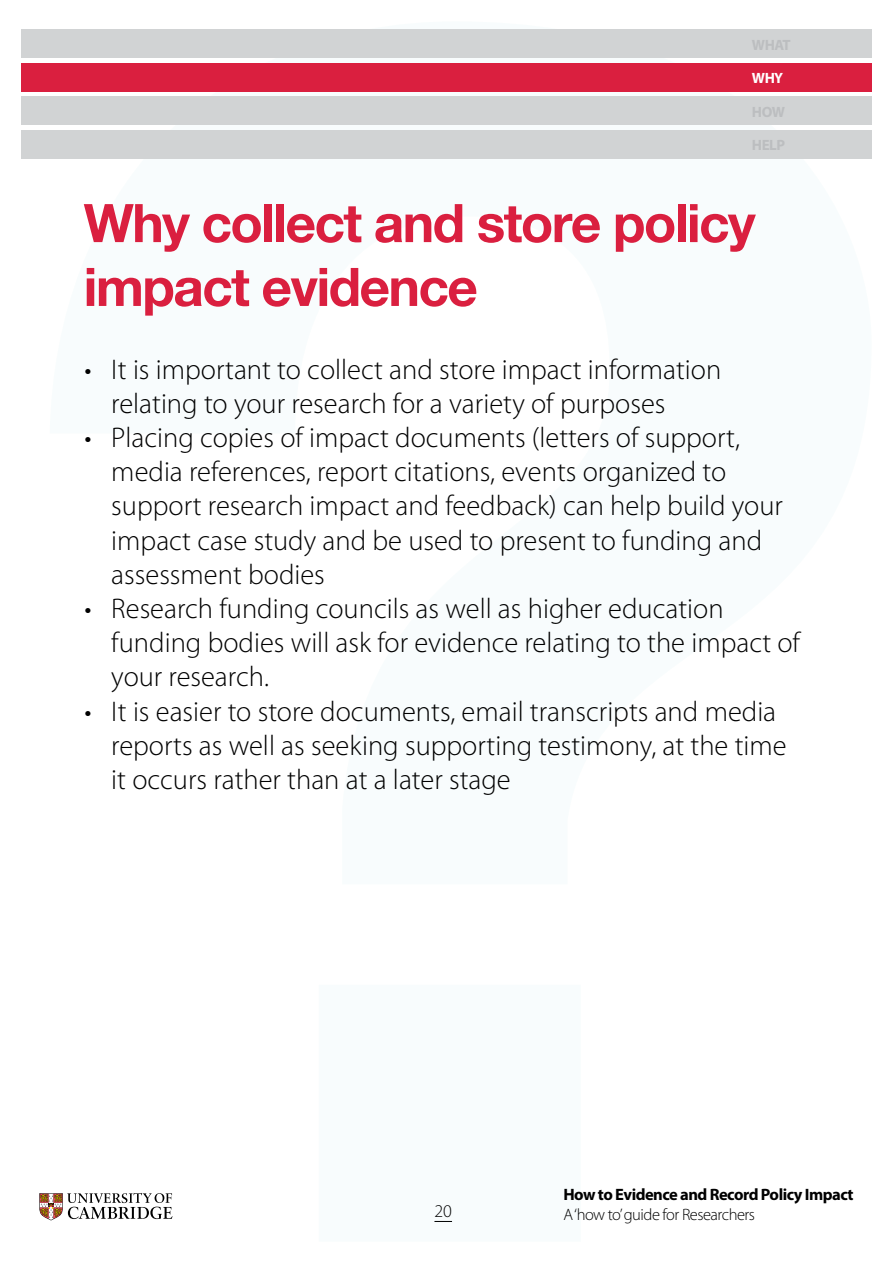
<style>
.page{position:relative;width:893px;height:1263px;background:#fff}
.page>*{position:absolute;margin:0;border:0;box-sizing:border-box;transform-origin:0 0}
.t1{font:700 53.25px/63.9px "Helvetica Neue LT Pro";letter-spacing:-.03em;color:#da1f3f}
.t2{font:300 28.5px/34.2px "Myriad Pro";color:#000}
.t3{font:300 18px "Myriad Pro";color:#000}
.t4{font:700 16.5px "Myriad Pro";letter-spacing:-.03em;color:#000}
.t5{font:300 16.5px "Myriad Pro";letter-spacing:-.03em;color:#000}
.t6{font:700 14.85px "Myriad Pro";letter-spacing:-.03em;color:#bcbec0}
.t7{font:700 14.85px "Myriad Pro";color:#fff}
</style>
<div class="page">
<div style="left:21px;top:30px;width:851px;height:28px;background:#d1d3d4"></div>
<div style="left:21px;top:63px;width:851px;height:29px;background:#da1f3f"></div>
<div style="left:21px;top:97px;width:851px;height:28px;background:#d1d3d4"></div>
<div style="left:21px;top:130px;width:851px;height:29px;background:#d1d3d4"></div>
<svg style="left:434px;top:1221px;width:18px;height:1px"></svg>
<svg style="left:39px;top:1193px;width:133px;height:27px"></svg>
<p class="t6" style="left:752px;top:35px;width:40px">WHAT</p>
<p class="t7" style="left:752px;top:68px;width:33px">WHY</p>
<p class="t6" style="left:752px;top:102px;width:35px">HOW</p>
<p class="t6" style="left:752px;top:135px;width:35px">HELP</p>
<h1 class="t1" style="left:84px;top:190px;width:673px">Why collect and store policy impact evidence</h1>
<p class="t2" style="left:111px;top:352px;width:611px;text-indent:-27px">• It is important to collect and store impact information relating to your research for a variety of purposes</p>
<p class="t2" style="left:111px;top:420px;width:673px;text-indent:-27px">• Placing copies of impact documents (letters of support, media references, report citations, events organized to support research impact and feedback) can help build your impact case study and be used to present to funding and assessment bodies</p>
<p class="t2" style="left:111px;top:591px;width:690px;text-indent:-27px">• Research funding councils as well as higher education funding bodies will ask for evidence relating to the impact of your research.</p>
<p class="t2" style="left:111px;top:694px;width:677px;text-indent:-27px">• It is easier to store documents, email transcripts and media reports as well as seeking supporting testimony, at the time it occurs rather than at a later stage</p>
<p class="t3" style="left:434px;top:1200px;width:19px">20</p>
<p class="t4" style="left:563px;top:1183px;width:292px">How to Evidence and Record Policy Impact</p>
<p class="t5" style="left:563px;top:1205px;width:193px">A ‘how to’ guide for Researchers</p>
</div>
